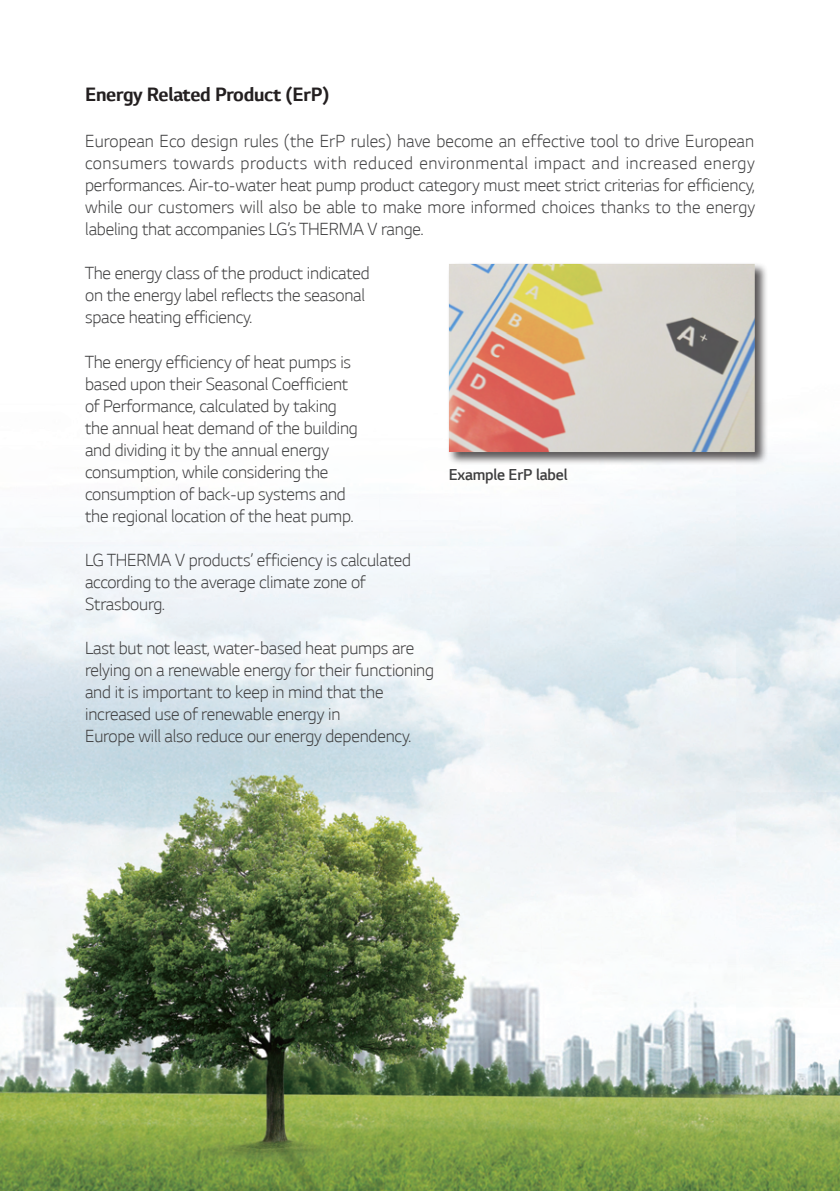
<style>
.page{position:relative;width:840px;height:1191px;background:#fff}
.page>*{position:absolute;margin:0;border:0;box-sizing:border-box;transform-origin:0 0}
.t1{font:700 22px "LG Smart";letter-spacing:-.015em;color:#231f20}
.t2{font:300 20px/22px "LG Smart";letter-spacing:-.01em;color:#3e3e3f;text-align:justify}
.t3{font:300 18px "LG Smart";letter-spacing:-.01em;color:#3e3e3f}
</style>
<div class="page">
<img style="left:0;top:453px;width:839px;height:738px">
<div style="left:447px;top:262px;width:320px;height:203px;background:#231f20;opacity:.75"></div>
<div style="left:448px;top:264px;width:306px;height:188px;background:#fff;opacity:.33"></div>
<p class="t1" style="left:85px;top:82px;width:246px">Energy Related Product (ErP)</p>
<p class="t2" style="left:85px;top:130px;width:671px">European Eco design rules (the ErP rules) have become an effective tool to drive European consumers towards products with reduced environmental impact and increased energy performances. Air-to-water heat pump product category must meet strict criterias for efficiency, while our customers will also be able to make more informed choices thanks to the energy labeling that accompanies LG’s THERMA V range.</p>
<p class="t2" style="left:85px;top:262px;width:286px">The energy class of the product indicated</p>
<p class="t2" style="left:85px;top:284px;width:281px">on the energy label reflects the seasonal</p>
<p class="t2" style="left:85px;top:306px;width:168px">space heating efficiency.</p>
<p class="t2" style="left:85px;top:350px;width:267px">The energy efficiency of heat pumps is</p>
<p class="t2" style="left:85px;top:372px;width:264px">based upon their Seasonal Coefficient</p>
<p class="t2" style="left:85px;top:394px;width:253px">of Performance, calculated by taking</p>
<p class="t2" style="left:85px;top:416px;width:274px">the annual heat demand of the building</p>
<p class="t2" style="left:85px;top:438px;width:245px">and dividing it by the annual energy</p>
<p class="t2" style="left:85px;top:460px;width:245px">consumption, while considering the</p>
<p class="t2" style="left:85px;top:482px;width:262px">consumption of back-up systems and</p>
<p class="t2" style="left:85px;top:504px;width:270px">the regional location of the heat pump.</p>
<p class="t2" style="left:85px;top:548px;width:327px">LG THERMA V products’ efficiency is calculated</p>
<p class="t2" style="left:85px;top:570px;width:282px">according to the average climate zone of</p>
<p class="t2" style="left:85px;top:592px;width:81px">Strasbourg.</p>
<p class="t2" style="left:85px;top:636px;width:330px">Last but not least, water-based heat pumps are</p>
<p class="t2" style="left:85px;top:658px;width:350px">relying on a renewable energy for their functioning</p>
<p class="t2" style="left:85px;top:680px;width:300px">and it is important to keep in mind that the</p>
<p class="t2" style="left:85px;top:702px;width:257px">increased use of renewable energy in</p>
<p class="t2" style="left:85px;top:724px;width:327px">Europe will also reduce our energy dependency.</p>
<p class="t3" style="left:448px;top:465px;width:120px">Example ErP label</p>
</div>
